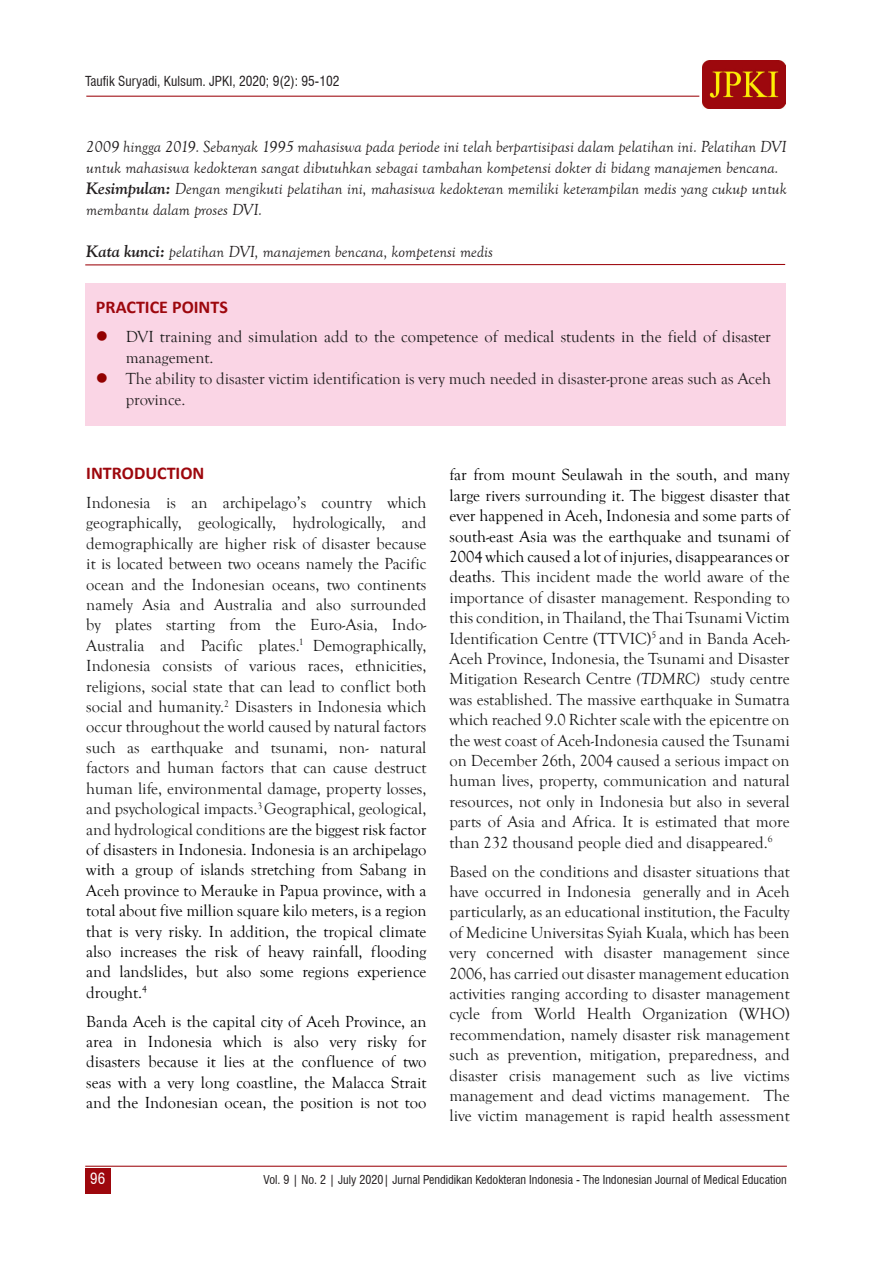
<style>
.page{position:relative;width:893px;height:1263px;background:#fff}
.page>*{position:absolute;margin:0;border:0;box-sizing:border-box;transform-origin:0 0}
.SUB_1{font:700 18px "Calibri";color:#9d070d}
.text-1{font:16.5px/20.4px "Goudy Old Style T";color:#1a1a1a;text-align:justify}
.ABSTRAK-1{font:italic 16.5px/21px "Goudy Old Style T";color:#231f20}
.text-1-2{font:16.5px/20.4px "Goudy Old Style T";color:#000;text-align:justify}
.indent-1{font:16.5px/21px "Goudy Old Style T";color:#231f20}
.indent-1-2{font:16.5px/21px "Goudy Old Style T";color:#1a1a1a}
.t1{font:condensed 15px "Swiss 721 BT";color:#fff}
.t2{font:condensed 13.5px "Swiss 721 BT";color:#231f20}
.t3{font:condensed 12px "Swiss 721 BT";color:#231f20}
.s1{font-family:"Goudy Old Style BT";font-weight:700}
.s2{color:#920000}
.s3{color:#000}
.s4{font-style:italic}
</style>
<div class="page">
<div style="left:85px;top:1168px;width:26px;height:25px;background:#9d070d"></div>
<img style="left:702px;top:60px;width:84px;height:48px">
<hr style="left:86px;top:96px;width:613px;height:1px;background:#9d070d">
<hr style="left:85px;top:1166px;width:702px;height:1px;background:#9d070d">
<div style="left:85px;top:283px;width:700px;height:143px;background:#fad5e5"></div>
<hr style="left:85px;top:264px;width:700px;height:1px;background:#9d070d">
<p class="t2" style="left:85px;top:73px;width:256px">Taufik Suryadi, Kulsum. JPKI, 2020; 9(2): 95-102</p>
<p class="ABSTRAK-1" style="left:86px;top:137px;width:702px">2009 hingga 2019. Sebanyak 1995 mahasiswa pada periode ini telah berpartisipasi dalam pelatihan ini. Pelatihan DVI untuk mahasiswa kedokteran sangat dibutuhkan sebagai tambahan kompetensi dokter di bidang manajemen bencana.</p>
<p class="ABSTRAK-1" style="left:86px;top:179px;width:702px"><span class="s1">Kesimpulan:</span> Dengan mengikuti pelatihan ini, mahasiswa kedokteran memiliki keterampilan medis yang cukup untuk membantu dalam proses DVI.</p>
<p class="ABSTRAK-1" style="left:86px;top:242px;width:408px"><span class="s1">Kata kunci:</span> pelatihan DVI, manajemen bencana, kompetensi medis</p>
<p class="SUB_1" style="left:96px;top:294px;width:133px">PRACTICE POINTS</p>
<p class="indent-1-2" style="left:126px;top:327px;width:647px;text-indent:-30px"><span class="s2">●</span> DVI training and simulation add to the competence of medical students in the field of disaster management.</p>
<p class="indent-1" style="left:126px;top:369px;width:647px;text-indent:-30px"><span class="s2">●</span> The ability to disaster victim identification is very much needed in disaster-prone areas such as Aceh province.</p>
<p class="SUB_1" style="left:86px;top:460px;width:120px">INTRODUCTION</p>
<p class="text-1" style="left:86px;top:493px;width:342px">Indonesia is an archipelago’s country which geographically, geologically, hydrologically, and demographically are higher risk of disaster because it is located between two oceans namely the Pacific ocean and the Indonesian oceans, two continents namely Asia and Australia and also surrounded by plates starting from the Euro-Asia, Indo-Australia and Pacific plates.<sup>1</sup> Demographically, Indonesia consists of various races, ethnicities, religions, social state that can lead to conflict both social and humanity.<sup>2</sup> Disasters in Indonesia which occur throughout the world caused by natural factors such as earthquake and tsunami, non- natural factors and human factors that can cause destruct human life, environmental damage, property losses, and psychological impacts.<sup>3</sup> Geographical, geological, and hydrological conditions <span class="s3">are the biggest risk factor of disasters in Indonesia. Indonesia is an archipelago with a group of islands stretching from Sabang in Aceh province to Merauke in Papua province, with a total about five million square kilo meters, is a region that is very risky. In addition, the tropical climate also increases the risk of heavy rainfall, flooding and landslides, but also some regions experience drought.</span><sup>4</sup></p>
<p class="text-1-2" style="left:86px;top:1011px;width:342px">Banda Aceh is the capital city of Aceh Province, an area in Indonesia which is also very risky for disasters because it lies at the confluence of two seas with a very long coastline, the Malacca Strait and the Indonesian ocean, the position is not too</p>
<p class="text-1" style="left:449px;top:465px;width:342px"><span class="s3">far from mount Seulawah in the south, and many large rivers surrounding it. The biggest disaster that ever happened in Aceh, Indonesia and some parts of south-east Asia was the earthquake and tsunami of 2004 which caused a lot of injuries, disappearances or deaths</span>. This incident made the world aware of the importance of disaster management. Responding to this condition, in Thailand, the Thai Tsunami Victim Identification Centre (TTVIC)<sup>5</sup> and in Banda Aceh-Aceh Province, Indonesia, the Tsunami and Disaster Mitigation Research Centre <span class="s4">(TDMRC)</span> study centre was established. The massive earthquake in Sumatra which reached 9.0 Richter scale with the epicentre on the west coast of Aceh-Indonesia caused the Tsunami on December 26th, 2004 caused a serious impact on human lives, property, communication and natural resources, not only in Indonesia but also in several parts of Asia and Africa. It is estimated that more than 232 thousand people died and disappeared.<sup>6</sup></p>
<p class="text-1" style="left:449px;top:861px;width:342px">Based on the conditions and disaster situations that have occurred in Indonesia generally and in Aceh particularly, as an educational institution, the Faculty of Medicine Universitas Syiah Kuala, which has been very concerned with disaster management since 2006, has carried out disaster management education activities ranging according to disaster management cycle from World Health Organization (WHO) recommendation, namely disaster risk management such as prevention, mitigation, preparedness, and disaster crisis management such as live victims management and dead victims management. The live victim management is rapid health assessment</p>
<p class="t1" style="left:90px;top:1170px;width:16px">96</p>
<p class="t3" style="left:264px;top:1172px;width:525px">Vol. 9 | No. 2 | July 2020| Jurnal Pendidikan Kedokteran Indonesia - The Indonesian Journal of Medical Education</p>
</div>
